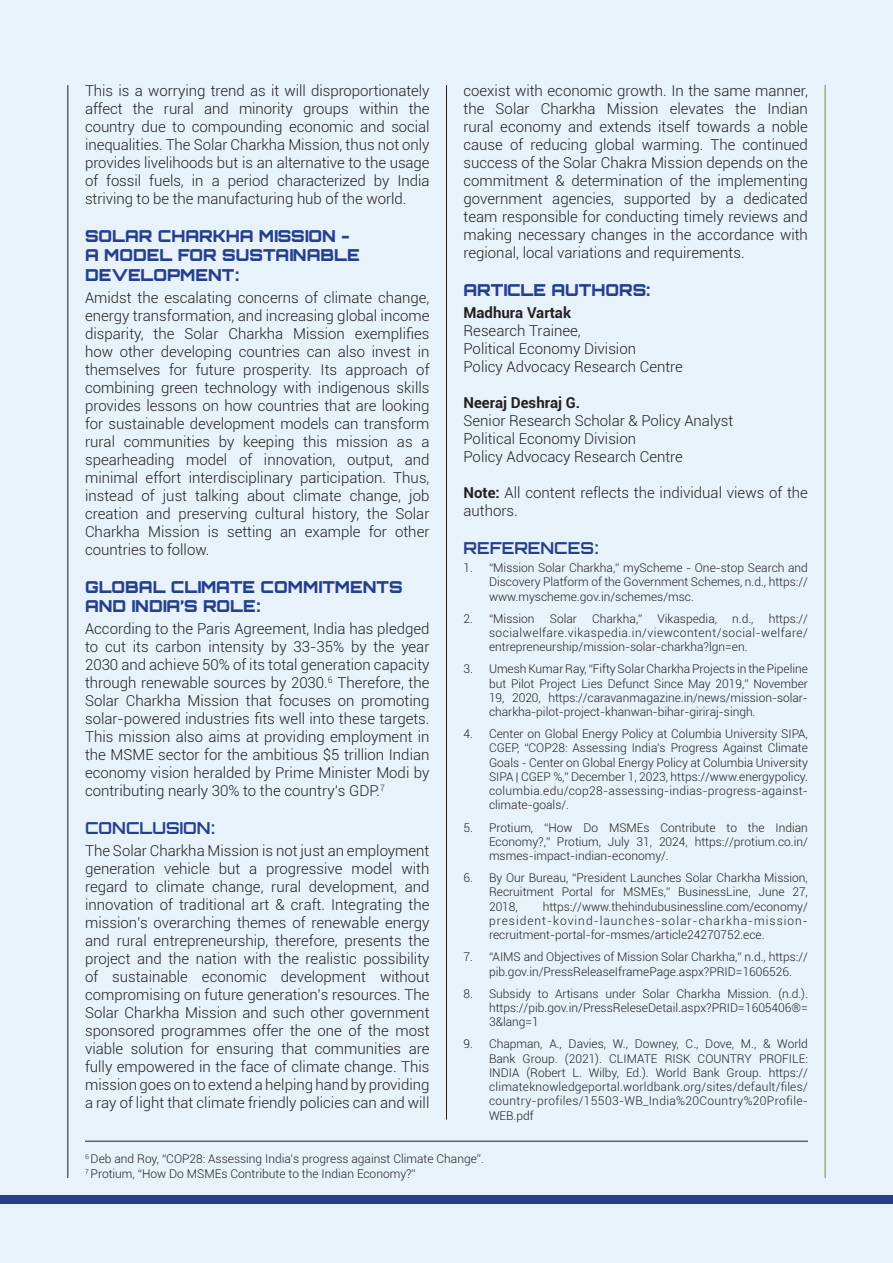
<style>
.page{position:relative;width:893px;height:1263px;background:#e7f2fa}
.page>*{position:absolute;margin:0;border:0;box-sizing:border-box;transform-origin:0 0}
._00_SUB_HEAD{font:900 16.5px/19.5px "Orbitron";color:#253f8e}
._00_SUB_HEAD-2{font:700 16.5px "Orbitron";color:#253f8e}
.t1{font:300 15px/18px "Roboto";color:#231f20;text-align:justify}
.t2{font:700 15px "Roboto";color:#231f20}
.t3{font:300 12px/14.2px "Roboto";color:#231f20;text-align:justify}
.s1{font-weight:700}
</style>
<div class="page">
<div style="left:0;top:1195px;width:893px;height:8px;background:#253f8e"></div>
<hr style="left:85px;top:1141px;width:723px;height:1px;background:#231f20">
<hr style="left:68px;top:85px;width:1px;height:1093px;background:#231f20">
<hr style="left:446px;top:85px;width:1px;height:1034px;background:#231f20">
<hr style="left:825px;top:85px;width:1px;height:1093px;background:#70972d">
<p class="t1" style="left:85px;top:81px;width:346px">This is a worrying trend as it will disproportionately affect the rural and minority groups within the country due to compounding economic and social inequalities. The Solar Charkha Mission, thus not only provides livelihoods but is an alternative to the usage of fossil fuels, in a period characterized by India striving to be the manufacturing hub of the world.</p>
<p class="_00_SUB_HEAD" style="left:85px;top:226px;width:276px">SOLAR CHARKHA MISSION -<br>A MODEL FOR SUSTAINABLE<br>DEVELOPMENT:</p>
<p class="t1" style="left:85px;top:288px;width:346px">Amidst the escalating concerns of climate change, energy transformation, and increasing global income disparity, the Solar Charkha Mission exemplifies how other developing countries can also invest in themselves for future prosperity. Its approach of combining green technology with indigenous skills provides lessons on how countries that are looking for sustainable development models can transform rural communities by keeping this mission as a spearheading model of innovation, output, and minimal effort interdisciplinary participation. Thus, instead of just talking about climate change, job creation and preserving cultural history, the Solar Charkha Mission is setting an example for other countries to follow.</p>
<p class="_00_SUB_HEAD" style="left:85px;top:577px;width:319px">GLOBAL CLIMATE COMMITMENTS<br>AND INDIA’S ROLE:</p>
<p class="t1" style="left:85px;top:619px;width:346px">According to the Paris Agreement, India has pledged to cut its carbon intensity by 33-35% by the year 2030 and achieve 50% of its total generation capacity through renewable sources by 2030.<sup>6</sup> Therefore, the Solar Charkha Mission that focuses on promoting solar-powered industries fits well into these targets.<br>This mission also aims at providing employment in the MSME sector for the ambitious $5 trillion Indian economy vision heralded by Prime Minister Modi by contributing nearly 30% to the country’s GDP.<sup>7</sup></p>
<p class="_00_SUB_HEAD-2" style="left:85px;top:818px;width:131px">CONCLUSION:</p>
<p class="t1" style="left:85px;top:841px;width:346px">The Solar Charkha Mission is not just an employment generation vehicle but a progressive model with regard to climate change, rural development, and innovation of traditional art &amp; craft. Integrating the mission’s overarching themes of renewable energy and rural entrepreneurship, therefore, presents the project and the nation with the realistic possibility of sustainable economic development without compromising on future generation’s resources. The Solar Charkha Mission and such other government sponsored programmes offer the one of the most viable solution for ensuring that communities are fully empowered in the face of climate change. This mission goes on to extend a helping hand by providing a ray of light that climate friendly policies can and will</p>
<p class="t1" style="left:463px;top:81px;width:346px">coexist with economic growth. In the same manner, the Solar Charkha Mission elevates the Indian rural economy and extends itself towards a noble cause of reducing global warming. The continued success of the Solar Chakra Mission depends on the commitment &amp; determination of the implementing government agencies, supported by a dedicated team responsible for conducting timely reviews and making necessary changes in the accordance with regional, local variations and requirements.</p>
<p class="_00_SUB_HEAD" style="left:463px;top:280px;width:188px">ARTICLE AUTHORS:</p>
<p class="t2" style="left:463px;top:302px;width:109px">Madhura Vartak</p>
<p class="t1" style="left:463px;top:321px;width:119px">Research Trainee,</p>
<p class="t1" style="left:463px;top:339px;width:174px">Political Economy Division</p>
<p class="t1" style="left:463px;top:357px;width:221px">Policy Advocacy Research Centre</p>
<p class="t2" style="left:463px;top:392px;width:118px">Neeraj Deshraj G.</p>
<p class="t1" style="left:463px;top:411px;width:271px">Senior Research Scholar &amp; Policy Analyst</p>
<p class="t1" style="left:463px;top:429px;width:174px">Political Economy Division</p>
<p class="t1" style="left:463px;top:447px;width:221px">Policy Advocacy Research Centre</p>
<p class="t1" style="left:463px;top:483px;width:346px"><span class="s1">Note:</span> All content reflects the individual views of the authors.</p>
<p class="_00_SUB_HEAD-2" style="left:463px;top:538px;width:136px">REFERENCES:</p>
<p class="t3" style="left:489px;top:560px;width:320px;text-indent:-26px">1. “Mission Solar Charkha,” myScheme - One-stop Search and Discovery Platform of the Government Schemes, n.d., https:// www.myscheme.gov.in/schemes/msc.</p>
<p class="t3" style="left:463px;top:611px;width:73px">2. “Mission</p>
<p class="t3" style="left:550px;top:611px;width:29px">Solar</p>
<p class="t3" style="left:592px;top:611px;width:52px">Charkha,”</p>
<p class="t3" style="left:657px;top:611px;width:61px">Vikaspedia,</p>
<p class="t3" style="left:732px;top:611px;width:23px">n.d.,</p>
<p class="t3" style="left:489px;top:611px;width:320px;text-indent:280px">https:// socialwelfare.vikaspedia.in/viewcontent/social-welfare/ entrepreneurship/mission-solar-charkha?lgn=en.</p>
<p class="t3" style="left:489px;top:661px;width:320px;text-indent:-26px">3. Umesh Kumar Ray, “Fifty Solar Charkha Projects in the Pipeline but Pilot Project Lies Defunct Since May 2019,” November 19, 2020, https://caravanmagazine.in/news/mission-solar&shy;charkha-pilot-project-khanwan-bihar-giriraj-singh.</p>
<p class="t3" style="left:489px;top:726px;width:320px;text-indent:-26px">4. Center on Global Energy Policy at Columbia University SIPA, CGEP, “COP28: Assessing India’s Progress Against Climate Goals - Center on Global Energy Policy at Columbia University SIPA | CGEP %,” December 1, 2023, https://www.energypolicy. columbia.edu/cop28-assessing-indias-progress-against&shy;climate-goals/.</p>
<p class="t3" style="left:489px;top:820px;width:320px;text-indent:-26px">5. Protium, “How Do MSMEs Contribute to the Indian Economy?,” Protium, July 31, 2024, https://protium.co.in/ msmes-impact-indian-economy/.</p>
<p class="t3" style="left:489px;top:870px;width:320px;text-indent:-26px">6. By Our Bureau, “President Launches Solar Charkha Mission, Recruitment Portal for MSMEs,” BusinessLine, June 27, 2018,</p>
<p class="t3" style="left:489px;top:899px;width:320px;text-indent:54px">https://www.thehindubusinessline.com/economy/ president-kovind-launches-solar-charkha-mission&shy;recruitment-portal-for-msmes/article24270752.ece.</p>
<p class="t3" style="left:489px;top:949px;width:320px;text-indent:-26px">7. “AIMS and Objectives of Mission Solar Charkha,” n.d., https:// pib.gov.in/PressReleaseIframePage.aspx?PRID=1606526.</p>
<p class="t3" style="left:489px;top:986px;width:320px;text-indent:-26px">8. Subsidy to Artisans under Solar Charkha Mission. (n.d.). https://pib.gov.in/PressReleseDetail.aspx?PRID=1605406®= 3&amp;lang=1</p>
<p class="t3" style="left:489px;top:1036px;width:320px;text-indent:-26px">9. Chapman, A., Davies, W., Downey, C., Dove, M., &amp; World Bank Group. (2021). CLIMATE RISK COUNTRY PROFILE:<br>INDIA (Robert L. Wilby, Ed.). World Bank Group. https:// climateknowledgeportal.worldbank.org/sites/default/files/ country-profiles/15503-WB_India%20Country%20Profile-WEB.pdf</p>
<p class="t3" style="left:85px;top:1151px;width:400px"><sup>6</sup> Deb and Roy, “COP28: Assessing India’s progress against Climate Change”.</p>
<p class="t3" style="left:85px;top:1166px;width:332px"><sup>7</sup> Protium, “How Do MSMEs Contribute to the Indian Economy?”</p>
</div>
